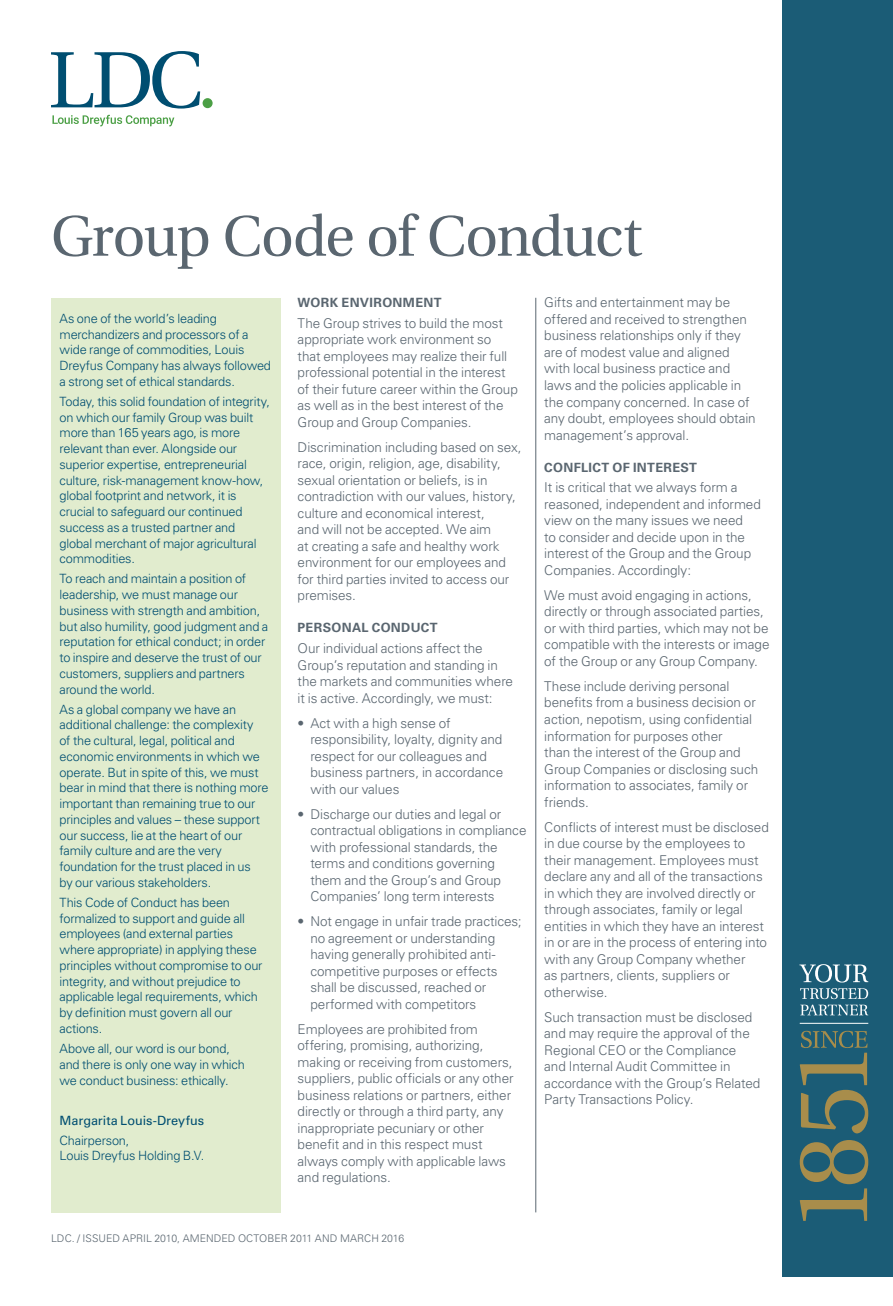
<style>
.page{position:relative;width:893px;height:1306px;background:#fff}
.page>*{position:absolute;margin:0;border:0;box-sizing:border-box;transform-origin:0 0}
.t1{font:57px "Utopia";letter-spacing:-.03em;color:#5a6670}
.t2{font:300 13.5px/16.5px "Univers LT Std";letter-spacing:-.005em;color:#5a6670}
.t3{font:300 12.75px/15.8px "Univers LT Std";letter-spacing:-.015em;color:#004e71}
.t4{font:700 12.75px "Univers LT Std";letter-spacing:.025em;color:#5a6670}
.t5{font:12.75px "Univers LT Std";letter-spacing:-.005em;color:#004e71}
.t6{font:300 10.5px "Univers LT Std";color:#5a6670}
</style>
<div class="page">
<hr style="left:535px;top:298px;width:1px;height:914px;background:#5a6670">
<div style="left:203px;top:98px;width:10px;height:10px;background:#4b9f45;border-radius:50%"></div>
<svg style="left:51px;top:51px;width:149px;height:58px"></svg>
<svg style="left:52px;top:115px;width:122px;height:11px"></svg>
<div style="left:782px;top:0;width:111px;height:1276px;background:#1b5c76"></div>
<svg style="left:800px;top:1030px;width:68px;height:190px"></svg>
<svg style="left:800px;top:988px;width:68px;height:27px"></svg>
<svg style="left:799px;top:964px;width:69px;height:18px"></svg>
<hr style="left:800px;top:1022px;width:68px;height:1px;background:#fff">
<div style="left:51px;top:298px;width:230px;height:914px;background:#e1ecce"></div>
<h1 class="t1" style="left:51px;top:205px;width:593px">Group Code of Conduct</h1>
<p class="t4" style="left:298px;top:295px;width:145px">WORK ENVIRONMENT</p>
<p class="t2" style="left:298px;top:315px;width:222px">The Group strives to build the most appropriate work environment so<br>that employees may realize their full professional potential in the interest of their future career within the Group as well as in the best interest of the Group and Group Companies.</p>
<p class="t2" style="left:298px;top:439px;width:226px">Discrimination including based on sex, race, origin, religion, age, disability, sexual orientation or beliefs, is in contradiction with our values, history, culture and economical interest,<br>and will not be accepted. We aim<br>at creating a safe and healthy work environment for our employees and for third parties invited to access our premises.</p>
<p class="t4" style="left:298px;top:620px;width:141px">PERSONAL CONDUCT</p>
<p class="t2" style="left:298px;top:640px;width:217px">Our individual actions affect the Group’s reputation and standing in the markets and communities where it is active. Accordingly, we must:</p>
<p class="t2" style="left:310px;top:714px;width:194px;text-indent:-13px">• Act with a high sense of responsibility, loyalty, dignity and respect for our colleagues and business partners, in accordance with our values</p>
<p class="t2" style="left:310px;top:805px;width:218px;text-indent:-13px">• Discharge our duties and legal or contractual obligations in compliance with professional standards, the terms and conditions governing them and the Group’s and Group Companies’ long term interests</p>
<p class="t2" style="left:310px;top:913px;width:213px;text-indent:-13px">• Not engage in unfair trade practices; no agreement or understanding having generally prohibited anti&shy;competitive purposes or effects shall be discussed, reached or performed with competitors</p>
<p class="t2" style="left:298px;top:1020px;width:217px">Employees are prohibited from offering, promising, authorizing, making or receiving from customers, suppliers, public officials or any other business relations or partners, either directly or through a third party, any inappropriate pecuniary or other benefit and in this respect must always comply with applicable laws and regulations.</p>
<p class="t2" style="left:544px;top:294px;width:213px">Gifts and entertainment may be offered and received to strengthen business relationships only if they are of modest value and aligned with local business practice and laws and the policies applicable in the company concerned. In case of any doubt, employees should obtain management’s approval.</p>
<p class="t4" style="left:544px;top:459px;width:154px">CONFLICT OF INTEREST</p>
<p class="t2" style="left:544px;top:479px;width:218px">It is critical that we always form a reasoned, independent and informed view on the many issues we need<br>to consider and decide upon in the interest of the Group and the Group<br>Companies. Accordingly:</p>
<p class="t2" style="left:544px;top:587px;width:227px">We must avoid engaging in actions, directly or through associated parties, or with third parties, which may not be compatible with the interests or image of the Group or any Group Company.</p>
<p class="t2" style="left:544px;top:678px;width:216px">These include deriving personal benefits from a business decision or action, nepotism, using confidential information for purposes other<br>than the interest of the Group and<br>Group Companies or disclosing such information to associates, family or friends.</p>
<p class="t2" style="left:544px;top:818px;width:226px">Conflicts of interest must be disclosed in due course by the employees to their management. Employees must declare any and all of the transactions in which they are involved directly or through associates, family or legal entities in which they have an interest in or are in the process of entering into with any Group Company whether<br>as partners, clients, suppliers or otherwise.</p>
<p class="t2" style="left:544px;top:1008px;width:218px">Such transaction must be disclosed and may require the approval of the<br>Regional CEO or the Compliance and Internal Audit Committee in accordance with the Group’s Related<br>Party Transactions Policy.</p>
<p class="t3" style="left:60px;top:310px;width:213px">As one of the world’s leading merchandizers and processors of a wide range of commodities, Louis Dreyfus Company has always followed a strong set of ethical standards.</p>
<p class="t3" style="left:60px;top:393px;width:212px">Today, this solid foundation of integrity, on which our family Group was built more than 165 years ago, is more relevant than ever. Alongside our superior expertise, entrepreneurial culture, risk-management know-how, global footprint and network, it is crucial to safeguard our continued success as a trusted partner and global merchant of major agricultural commodities.</p>
<p class="t3" style="left:60px;top:571px;width:210px">To reach and maintain a position of leadership, we must manage our business with strength and ambition, but also humility, good judgment and a reputation for ethical conduct; in order to inspire and deserve the trust of our customers, suppliers and partners around the world.</p>
<p class="t3" style="left:60px;top:701px;width:210px">As a global company we have an additional challenge: the complexity<br>of the cultural, legal, political and economic environments in which we operate. But in spite of this, we must bear in mind that there is nothing more important than remaining true to our principles and values – these support our success, lie at the heart of our family culture and are the very foundation for the trust placed in us<br>by our various stakeholders.</p>
<p class="t3" style="left:60px;top:894px;width:204px">This Code of Conduct has been formalized to support and guide all employees (and external parties where appropriate) in applying these principles without compromise to our integrity, and without prejudice to applicable legal requirements, which by definition must govern all our actions.</p>
<p class="t3" style="left:60px;top:1040px;width:187px">Above all, our word is our bond, and there is only one way in which we conduct business: ethically.</p>
<p class="t5" style="left:60px;top:1112px;width:146px">Margarita Louis-Dreyfus</p>
<p class="t3" style="left:60px;top:1132px;width:146px">Chairperson,<br>Louis Dreyfus Holding B.V.</p>
<p class="t6" style="left:51px;top:1232px;width:355px">ldc. / Issued Apri l 2010, Amended October 2011 and March 2016</p>
</div>
